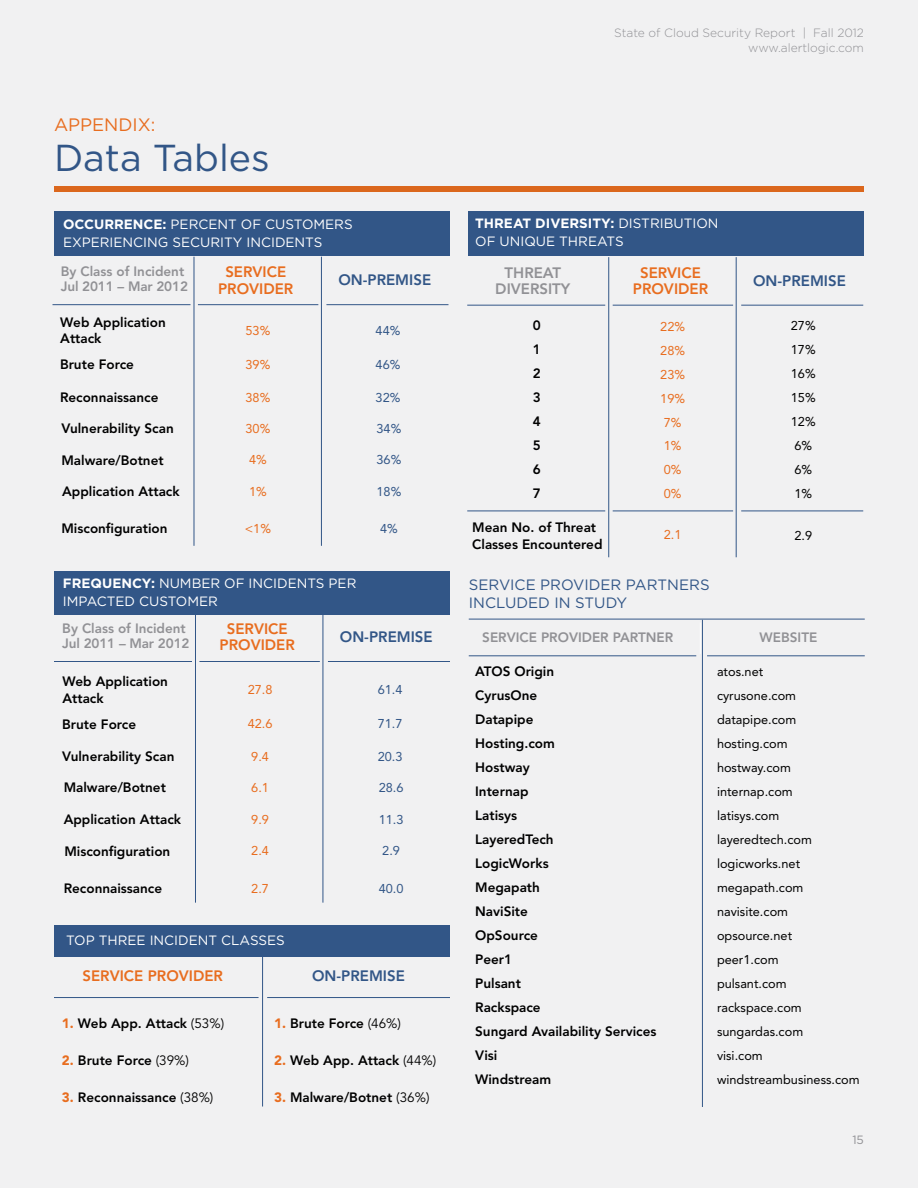
<style>
.page{position:relative;width:918px;height:1188px;background:#f1f1f2}
.page>*{position:absolute;margin:0;border:0;box-sizing:border-box;transform-origin:0 0}
.t1{font:37.5px "Gotham";color:#325687}
.t2{font:18px "Gotham";color:#e86d1f}
.t3{font:800 15px/16.5px "Avenir LT Std";color:#e86d1f;text-align:center}
.t4{font:800 15px "Avenir LT Std";color:#325687}
.t5{font:15px/18px "Gotham";color:#325687}
.t6{font:800 15px/16.5px "Avenir LT Std";color:#919195;text-align:center}
.t7{font:800 13.5px/24px "Avenir LT Std";color:#000}
.t8{font:13.5px/18px "Gotham";color:#fff}
.t9{font:800 13.5px/15px "Avenir LT Std";color:#919195}
.t10{font:12.75px/24px "Avenir LT Std";color:#000}
.t11{font:12.75px/24px "Avenir LT Std";color:#e86d1f}
.t12{font:12.75px "Avenir LT Std";color:#325687}
.t13{font:300 12px/15px "Gotham";color:#919195;text-align:right}
.t14{font:12px "Gotham";color:#919195}
.s1{font-weight:700}
.s2{font-weight:900;color:#e86d1f}
.s3{font-weight:400}
</style>
<div class="page">
<div style="left:54px;top:186px;width:810px;height:6px;background:#db671d"></div>
<div style="left:54px;top:212px;width:396px;height:44px;background:#325687"></div>
<hr style="left:194px;top:257px;width:1px;height:289px;background:#325687">
<hr style="left:321px;top:257px;width:1px;height:289px;background:#325687">
<hr style="left:52px;top:304px;width:138px;height:1px;background:#325687">
<hr style="left:326px;top:304px;width:122px;height:1px;background:#325687">
<hr style="left:198px;top:304px;width:120px;height:1px;background:#325687">
<div style="left:54px;top:571px;width:396px;height:43px;background:#325687"></div>
<hr style="left:195px;top:614px;width:1px;height:289px;background:#325687">
<hr style="left:323px;top:614px;width:1px;height:289px;background:#325687">
<hr style="left:54px;top:661px;width:138px;height:1px;background:#325687">
<hr style="left:328px;top:661px;width:122px;height:1px;background:#325687">
<hr style="left:199px;top:661px;width:121px;height:1px;background:#325687">
<div style="left:54px;top:925px;width:396px;height:31px;background:#325687"></div>
<hr style="left:262px;top:948px;width:1px;height:159px;background:#325687">
<hr style="left:267px;top:997px;width:183px;height:1px;background:#325687">
<hr style="left:54px;top:997px;width:205px;height:1px;background:#325687">
<hr style="left:608px;top:257px;width:1px;height:300px;background:#325687">
<hr style="left:736px;top:257px;width:1px;height:300px;background:#325687">
<hr style="left:467px;top:305px;width:138px;height:1px;background:#325687">
<hr style="left:467px;top:511px;width:138px;height:1px;background:#325687">
<hr style="left:741px;top:305px;width:122px;height:1px;background:#325687">
<hr style="left:741px;top:511px;width:122px;height:1px;background:#325687">
<hr style="left:613px;top:305px;width:120px;height:1px;background:#325687">
<hr style="left:613px;top:511px;width:120px;height:1px;background:#325687">
<hr style="left:700px;top:623px;width:1px;height:31px;background:#fff">
<hr style="left:702px;top:620px;width:1px;height:487px;background:#325687">
<hr style="left:469px;top:619px;width:396px;height:1px;background:#325687">
<hr style="left:707px;top:655px;width:158px;height:1px;background:#325687">
<hr style="left:469px;top:655px;width:227px;height:1px;background:#325687">
<div style="left:468px;top:212px;width:396px;height:44px;background:#325687"></div>
<h2 class="t2" style="left:54px;top:113px;width:13px">APPENDI</h2>
<h2 class="t2" style="left:138px;top:113px;width:19px">X:</h2>
<h1 class="t1" style="left:54px;top:134px;width:217px">DATA TABLES</h1>
<p class="t8" style="left:63px;top:215px;width:289px"><span class="s1">OCCURRENCE:</span> PERCENT OF CUSTOMERS<br>EXPERIENCING SECURITY I NCIDENTS</p>
<p class="t9" style="left:61px;top:264px;width:129px">By Class of Incident<br>Jul 2011 – Mar 2012</p>
<p class="t7" style="left:60px;top:314px;width:107px;line-height:16.2px">Web Application<br>Attack</p>
<p class="t7" style="left:60px;top:353px;width:75px">Brute Force</p>
<p class="t7" style="left:60px;top:385px;width:100px">Reconnaissance</p>
<p class="t7" style="left:61px;top:416px;width:114px">Vulnerability Scan</p>
<p class="t7" style="left:61px;top:448px;width:104px">Malware/Botnet</p>
<p class="t7" style="left:62px;top:480px;width:119px">Application Attack</p>
<p class="t7" style="left:61px;top:517px;width:108px">Misconfiguration</p>
<p class="t3" style="left:218px;top:264px;width:77px">SERVICE<br>PROVIDER</p>
<p class="t11" style="left:246px;top:319px;width:26px">53%</p>
<p class="t11" style="left:246px;top:353px;width:26px">39%</p>
<p class="t11" style="left:246px;top:386px;width:26px">38%</p>
<p class="t11" style="left:246px;top:417px;width:26px">30%</p>
<p class="t11" style="left:249px;top:448px;width:19px">4%</p>
<p class="t11" style="left:249px;top:479px;width:19px">1%</p>
<p class="t11" style="left:245px;top:517px;width:28px">&lt;1%</p>
<p class="t4" style="left:338px;top:271px;width:94px">ON-PREMISE</p>
<p class="t12" style="left:376px;top:323px;width:26px">44%</p>
<p class="t12" style="left:376px;top:357px;width:26px">46%</p>
<p class="t12" style="left:376px;top:390px;width:26px">32%</p>
<p class="t12" style="left:377px;top:421px;width:26px">34%</p>
<p class="t12" style="left:377px;top:453px;width:26px">36%</p>
<p class="t12" style="left:377px;top:484px;width:26px">18%</p>
<p class="t12" style="left:380px;top:521px;width:19px">4%</p>
<p class="t8" style="left:63px;top:574px;width:295px"><span class="s1">FREQUENCY:</span> N UMBER OF I NCIDENTS PER<br>I MPACTED CUSTOMER</p>
<p class="t4" style="left:340px;top:628px;width:94px">ON-PREMISE</p>
<p class="t9" style="left:62px;top:621px;width:129px">By Class of Incident<br>Jul 2011 – Mar 2012</p>
<p class="t3" style="left:220px;top:621px;width:77px">SERVICE<br>PROVIDER</p>
<p class="t7" style="left:62px;top:674px;width:107px;line-height:16.2px">Web Application<br>Attack</p>
<p class="t7" style="left:62px;top:712px;width:75px">Brute Force</p>
<p class="t7" style="left:62px;top:744px;width:114px">Vulnerability Scan</p>
<p class="t7" style="left:64px;top:775px;width:104px">Malware/Botnet</p>
<p class="t7" style="left:64px;top:808px;width:119px">Application Attack</p>
<p class="t7" style="left:64px;top:839px;width:108px">Misconfiguration</p>
<p class="t7" style="left:64px;top:876px;width:100px">Reconnaissance</p>
<p class="t11" style="left:248px;top:678px;width:26px">27.8</p>
<p class="t11" style="left:248px;top:712px;width:26px">42.6</p>
<p class="t11" style="left:251px;top:745px;width:19px">9.4</p>
<p class="t11" style="left:251px;top:776px;width:19px">6.1</p>
<p class="t11" style="left:251px;top:807px;width:19px">9.9</p>
<p class="t11" style="left:251px;top:839px;width:19px">2.4</p>
<p class="t11" style="left:251px;top:876px;width:19px">2.7</p>
<p class="t12" style="left:378px;top:682px;width:26px">61.4</p>
<p class="t12" style="left:378px;top:716px;width:26px">71.7</p>
<p class="t12" style="left:378px;top:749px;width:26px">20.3</p>
<p class="t12" style="left:379px;top:781px;width:26px">28.6</p>
<p class="t12" style="left:379px;top:812px;width:26px">11.3</p>
<p class="t12" style="left:382px;top:843px;width:19px">2.9</p>
<p class="t12" style="left:379px;top:881px;width:26px">40.0</p>
<p class="t8" style="left:66px;top:931px;width:166px">TOP THREE INCIDENT CLA</p>
<p class="t8" style="left:250px;top:931px;width:36px">SSES</p>
<p class="t3" style="left:82px;top:968px;width:142px">SERVICE PROVIDER</p>
<p class="t4" style="left:312px;top:967px;width:94px">ON-PREMISE</p>
<p class="t7" style="left:62px;top:1011px;width:164px"><span class="s2">1.</span> Web App. Attack <span class="s3">(53%)</span></p>
<p class="t7" style="left:274px;top:1011px;width:129px"><span class="s2">1.</span> Brute Force <span class="s3">(46%)</span></p>
<p class="t7" style="left:62px;top:1048px;width:129px"><span class="s2">2.</span> Brute Force <span class="s3">(39%)</span></p>
<p class="t7" style="left:274px;top:1048px;width:164px"><span class="s2">2.</span> Web App. Attack <span class="s3">(44%)</span></p>
<p class="t7" style="left:62px;top:1085px;width:153px"><span class="s2">3.</span> Reconnaissance <span class="s3">(38%)</span></p>
<p class="t7" style="left:274px;top:1085px;width:157px"><span class="s2">3.</span> Malware/Botnet <span class="s3">(36%)</span></p>
<p class="t13" style="left:614px;top:25px;width:251px">State of Cloud Security Report | Fall 2012 www.alertlogic.com</p>
<p class="t8" style="left:475px;top:214px;width:176px"><span class="s1">THREAT DIVERSITY:</span> DI STRIBUTION<br>OF UNIQUE</p>
<p class="t8" style="left:559px;top:232px;width:11px">THREAT</p>
<p class="t8" style="left:615px;top:232px;width:10px">S</p>
<p class="t6" style="left:495px;top:264px;width:77px">TH REAT<br>DIVERSITY</p>
<p class="t3" style="left:633px;top:264px;width:77px">SERVICE<br>PROVIDER</p>
<p class="t7" style="left:533px;top:313px;width:9px;text-align:justify">0<br>1<br>2<br>3<br>4<br>5<br>6<br>7</p>
<p class="t11" style="left:660px;top:314px;width:26px">22%<br>28%<br>23%<br>19%<br>7%<br>1%<br>0%<br>0%</p>
<p class="t11" style="left:664px;top:523px;width:19px">2.1</p>
<p class="t7" style="left:472px;top:520px;width:132px;line-height:16.2px">Mean No. of Threat<br>Classes Encountered</p>
<p class="t4" style="left:753px;top:272px;width:94px">ON-PREMISE</p>
<p class="t10" style="left:791px;top:314px;width:26px">27%<br>17%<br>16%<br>15%<br>12%<br>6%<br>6%<br>1%</p>
<p class="t10" style="left:794px;top:524px;width:19px">2.9</p>
<p class="t5" style="left:469px;top:575px;width:240px">SERVICE PROVIDER PARTNERS<br>INCLUDED</p>
<p class="t5" style="left:554px;top:593px;width:42px">IN STUDY</p>
<p class="t9" style="left:482px;top:630px;width:193px">SERVICE PROVIDER PARTNER</p>
<p class="t9" style="left:760px;top:630px;width:59px">WEBSITE</p>
<p class="t7" style="left:475px;top:660px;width:183px">ATOS Origin<br>CyrusOne<br>Datapipe<br>Hosting.com<br>H ostway<br>Internap<br>Latisys<br>LayeredTech<br>LogicWorks<br>Megapath<br>NaviSite<br>OpSource<br>Peer1<br>Pulsant<br>Rackspace<br>Sungard Availability Services<br>Visi<br>Windstream</p>
<p class="t10" style="left:717px;top:659px;width:144px">atos.net<br>cyrusone.com datapipe.com hosting.com hostway.com internap.com<br>latisys.com layeredtech.com logicworks.net megapath.com navisite.com opsource.net<br>peer1.com<br>pulsant.com rackspace.com sungardas.com<br>visi.com windstreambusiness.com</p>
<p class="t14" style="left:852px;top:1132px;width:13px">15</p>
</div>
